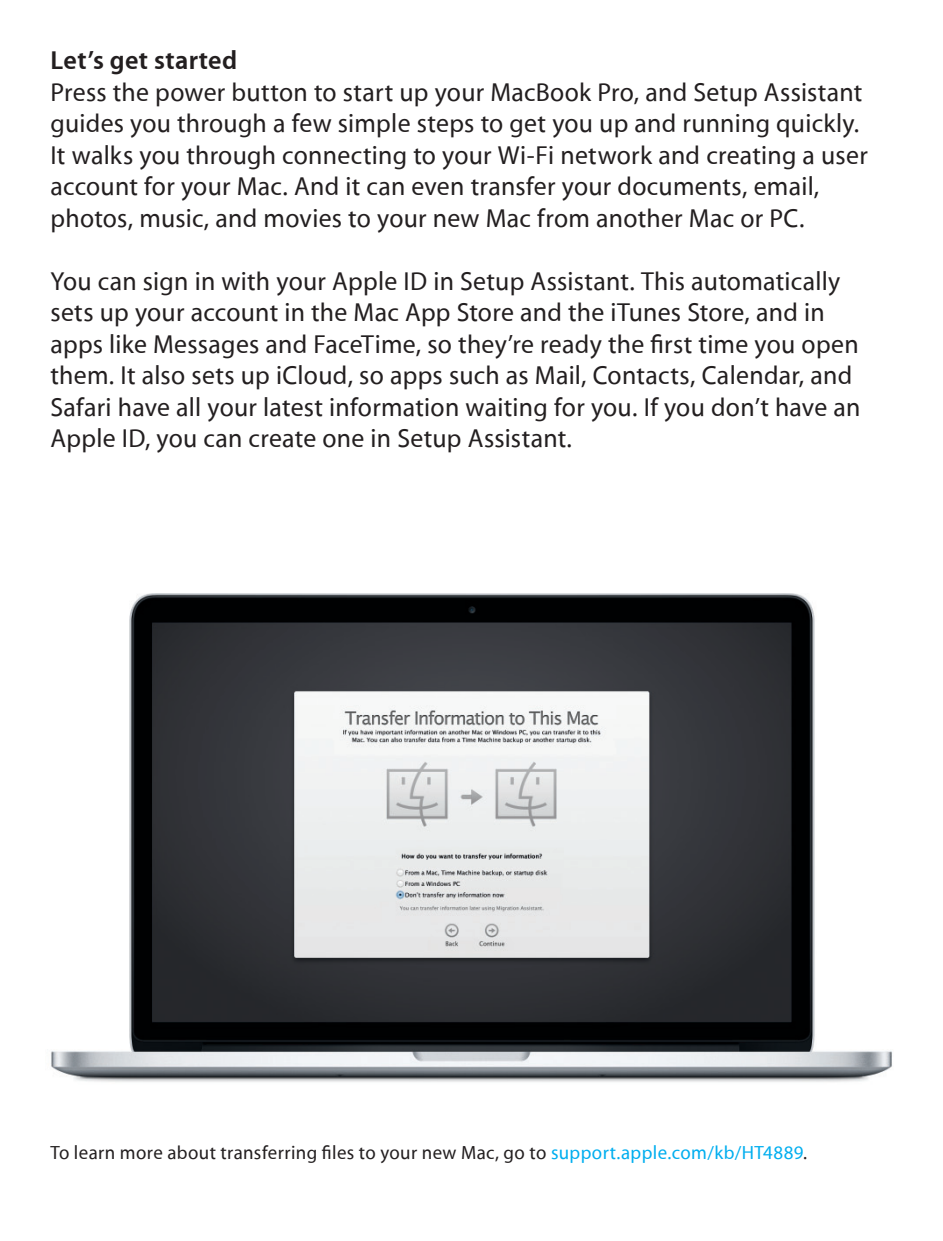
<style>
.page{position:relative;width:943px;height:1241px;background:#fff}
.page>*{position:absolute;margin:0;border:0;box-sizing:border-box;transform-origin:0 0}
.BodyRegular{font:500 26.25px/31.5px "Myriad Set";letter-spacing:.01em;color:#231f20}
.Head{font:700 26.25px "Myriad Set";letter-spacing:.015em;color:#231f20}
.FootnoteFrontSide{font:500 19.25px "Myriad Set";letter-spacing:.02em;color:#231f20}
.s1{color:#00aeef}
</style>
<div class="page">
<img style="left:51px;top:593px;width:841px;height:489px">
<p class="Head" style="left:50px;top:44px;width:188px">Let’s get started</p>
<p class="BodyRegular" style="left:50px;top:75px;width:819px">Press the power button to start up your MacBook Pro, and Setup Assistant guides you through a few simple steps to get you up and running quickly.<br>It walks you through connecting to your Wi-Fi network and creating a user account for your Mac. And it can even transfer your documents, email, photos, music, and movies to your new Mac from another Mac or PC.</p>
<p class="BodyRegular" style="left:50px;top:264px;width:811px">You can sign in with your Apple ID in Setup Assistant. This automatically sets up your account in the Mac App Store and the iTunes Store, and in apps like Messages and FaceTime, so they’re ready the first time you open them. It also sets up iCloud, so apps such as Mail, Contacts, Calendar, and Safari have all your latest information waiting for you. If you don’t have an Apple ID, you can create one in Setup Assistant.</p>
<p class="FootnoteFrontSide" style="left:50px;top:1139px;width:758px">To learn more about transferring files to your new Mac, go to <span class="s1">support.apple.com/kb/HT4889</span>.</p>
</div>
